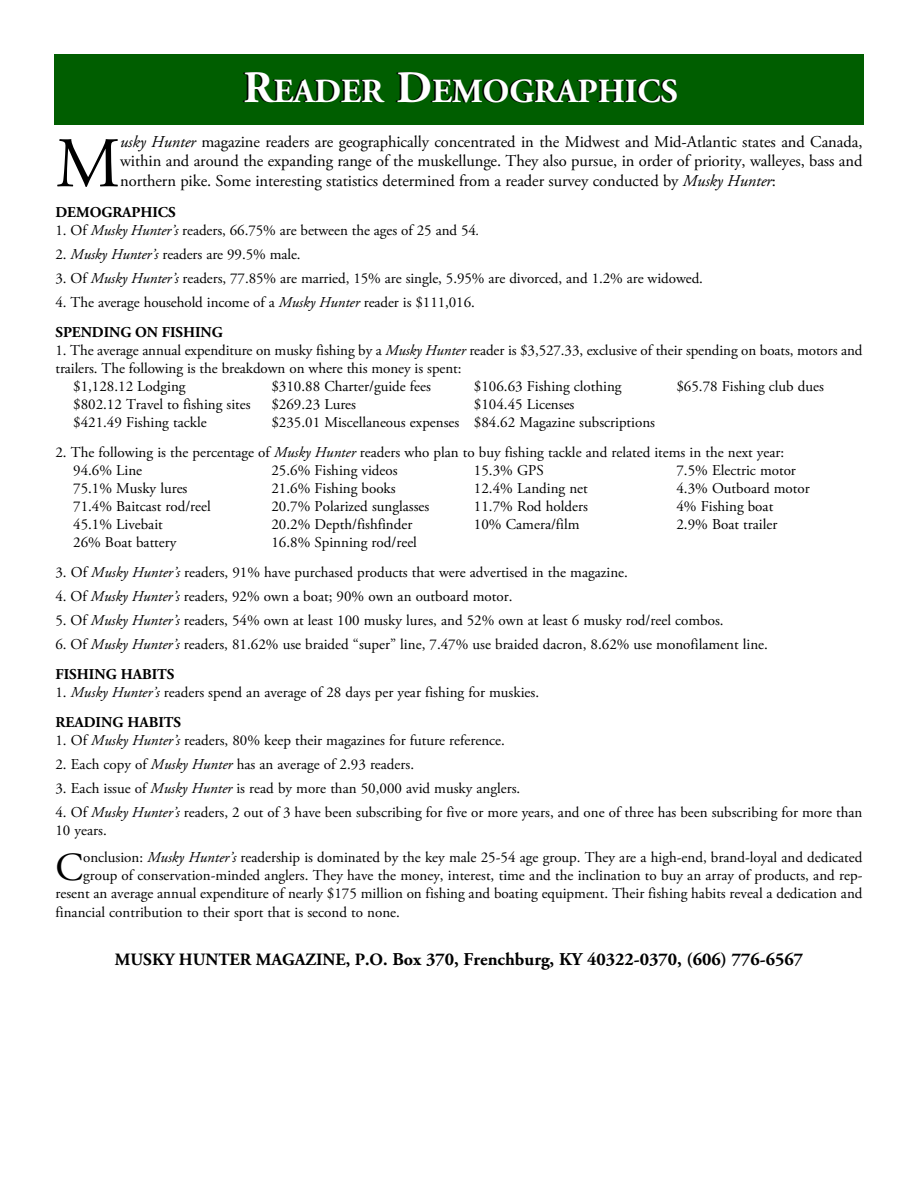
<style>
.page{position:relative;width:918px;height:1188px;background:#fff}
.page>*{position:absolute;margin:0;border:0;box-sizing:border-box;transform-origin:0 0}
.t1{font:71.1px "Adobe Garamond Pro";color:#000}
.t2{font:39.75px "Adobe Garamond Pro";color:#000}
.t3{font:700 33.75px "Adobe Garamond";color:#fff}
.t4{font:700 18px "Adobe Garamond Pro";color:#000}
.t5{font:16.5px/19.8px "Adobe Garamond Pro";letter-spacing:-.005em;color:#000;text-align:justify}
.t6{font:15px/30px "Adobe Garamond Pro";color:#000}
.t7{font:700 15px "Adobe Garamond Pro";letter-spacing:-.005em;color:#000}
.s1{font-size:45px}
.s2{font-style:italic}
.s3{font-weight:700}
.s4{font-size:17.25px}
</style>
<div class="page">
<div style="left:54px;top:54px;width:810px;height:70px;background:#005e00"></div>
<h3 class="t3" style="left:243px;top:77px;width:436px"><span class="s1">R</span>EADER <span class="s1">D</span>EMOGRAPHICS</h3>
<h1 class="t1" style="left:56px;top:135px;width:66px">M</h1>
<p class="t5" style="left:120px;top:133px;width:744px"><span class="s2">usky Hunter</span> magazine readers are geographically concentrated in the Midwest and Mid-Atlantic states and Canada, within and around the expanding range of the muskellunge. They also pursue, in order of priority, walleyes, bass and northern pike. Some interesting statistics determined from a reader survey conducted by <span class="s2">Musky Hunter</span>:</p>
<p class="t7" style="left:56px;top:206px;width:122px">DEMOGRAPHICS</p>
<p class="t6" style="left:55px;top:216px;width:426px">1. Of <span class="s2">Musky Hunter’s</span> readers, 66.75% are between the ages of 25 and 54<span class="s2">.</span></p>
<p class="t6" style="left:56px;top:240px;width:247px">2. <span class="s2">Musky Hunter’s</span> readers are 99.5% male.</p>
<p class="t6" style="left:56px;top:264px;width:649px">3. Of <span class="s2">Musky Hunter’s</span> readers, 77.85% are married, 15% are single, 5.95% are divorced, and 1.2% are widowed.</p>
<p class="t6" style="left:55px;top:288px;width:421px">4. The average household income of a <span class="s2">Musky Hunter</span> reader is $111,016.<br><span class="s3">SPENDING ON FISHING</span></p>
<p class="t6" style="left:55px;top:336px;width:808px">1. The average annual expenditure on musky fishing by a <span class="s2">Musky Hunter</span> reader is $3,527.33, exclusive of their spending on boats, motors and</p>
<p class="t6" style="left:55px;top:354px;width:408px">trailers. The following is the breakdown on where this money is spent:</p>
<p class="t6" style="left:73px;top:372px;width:114px">$1,128.12 Lodging</p>
<p class="t6" style="left:271px;top:372px;width:161px">$310.88 Charter/guide fees</p>
<p class="t6" style="left:474px;top:372px;width:149px">$106.63 Fishing clothing</p>
<p class="t6" style="left:676px;top:372px;width:149px">$65.78 Fishing club dues</p>
<p class="t6" style="left:73px;top:390px;width:179px">$802.12 Travel to fishing sites</p>
<p class="t6" style="left:271px;top:390px;width:86px">$269.23 Lures</p>
<p class="t6" style="left:474px;top:390px;width:102px">$104.45 Licenses</p>
<p class="t6" style="left:73px;top:408px;width:135px">$421.49 Fishing tackle</p>
<p class="t6" style="left:271px;top:408px;width:385px">$235.01 Miscellaneous expenses $84.62 Magazine subscriptions</p>
<p class="t6" style="left:73px;top:444px;width:713px;line-height:18px;text-indent:-18px">2. The following is the percentage of <span class="s2">Musky Hunter</span> readers who plan to buy fishing tackle and related items in the next year:<br>94.6% Line</p>
<p class="t6" style="left:271px;top:456px;width:128px">25.6% Fishing videos</p>
<p class="t6" style="left:474px;top:456px;width:71px">15.3% GPS</p>
<p class="t6" style="left:676px;top:456px;width:121px">7.5% Electric motor</p>
<p class="t6" style="left:73px;top:474px;width:116px">75.1% Musky lures</p>
<p class="t6" style="left:271px;top:474px;width:126px">21.6% Fishing books</p>
<p class="t6" style="left:474px;top:474px;width:115px">12.4% Landing net</p>
<p class="t6" style="left:676px;top:474px;width:135px">4.3% Outboard motor</p>
<p class="t6" style="left:73px;top:492px;width:139px">71.4% Baitcast rod/reel</p>
<p class="t6" style="left:271px;top:492px;width:159px">20.7% Polarized sunglasses</p>
<p class="t6" style="left:474px;top:492px;width:115px">11.7% Rod holders</p>
<p class="t6" style="left:676px;top:492px;width:98px">4% Fishing boat</p>
<p class="t6" style="left:73px;top:510px;width:91px">45.1% Livebait</p>
<p class="t6" style="left:271px;top:510px;width:142px">20.2% Depth/fishfinder</p>
<p class="t6" style="left:474px;top:510px;width:107px">10% Camera/film</p>
<p class="t6" style="left:676px;top:510px;width:102px">2.9% Boat trailer</p>
<p class="t6" style="left:73px;top:528px;width:105px">26% Boat battery</p>
<p class="t6" style="left:271px;top:528px;width:147px">16.8% Spinning rod/reel</p>
<p class="t6" style="left:55px;top:558px;width:574px">3. Of <span class="s2">Musky Hunter’s</span> readers, 91% have purchased products that were advertised in the magazine.</p>
<p class="t6" style="left:55px;top:582px;width:459px">4. Of <span class="s2">Musky Hunter’s</span> readers, 92% own a boat; 90% own an outboard motor.</p>
<p class="t6" style="left:55px;top:606px;width:670px">5. Of <span class="s2">Musky Hunter’s</span> readers, 54% own at least 100 musky lures, and 52% own at least 6 musky rod/reel combos.</p>
<p class="t6" style="left:55px;top:630px;width:714px">6. Of <span class="s2">Musky Hunter’s</span> readers, 81.62% use braided “super” line, 7.47% use braided dacron, 8.62% use monofilament line.<br><span class="s3">FISHING HABITS</span></p>
<p class="t6" style="left:55px;top:678px;width:485px">1. <span class="s2">Musky Hunter’s</span> readers spend an average of 28 days per year fishing for muskies.<br><span class="s3">READING HABITS</span></p>
<p class="t6" style="left:55px;top:726px;width:451px">1. Of <span class="s2">Musky Hunter’s</span> readers, 80% keep their magazines for future reference.</p>
<p class="t6" style="left:55px;top:750px;width:360px">2. Each copy of <span class="s2">Musky Hunter</span> has an average of 2.93 readers.</p>
<p class="t6" style="left:55px;top:774px;width:466px">3. Each issue of <span class="s2">Musky Hunter</span> is read by more than 50,000 avid musky anglers.</p>
<p class="t6" style="left:55px;top:804px;width:809px;line-height:18px">4. Of <span class="s2">Musky Hunter’s</span> readers, 2 out of 3 have been subscribing for five or more years, and one of three has been subscribing for more than<br>10 years.</p>
<h2 class="t2" style="left:56px;top:852px;width:29px">C</h2>
<p class="t6" style="left:83px;top:844px;width:781px">onclusion: <span class="s2">Musky Hunter’s</span> readership is dominated by the key male 25-54 age group. They are a high-end, brand-loyal and dedicated</p>
<p class="t6" style="left:83px;top:862px;width:781px">group of conservation-minded anglers. They have the money, interest, time and the inclination to buy an array of products, and rep-</p>
<p class="t6" style="left:56px;top:880px;width:809px">resent an average annual expenditure of nearly $175 million on fishing and boating equipment. Their fishing habits reveal a dedication and</p>
<p class="t6" style="left:56px;top:899px;width:346px">financial contribution to their sport that is second to none.</p>
<p class="t4" style="left:115px;top:952px;width:690px"><span class="s4">MUSKY HUNTER MAGAZINE, P.O.</span> Box 370, Frenchburg, KY 40322-0370, (606) 776-6567</p>
</div>
